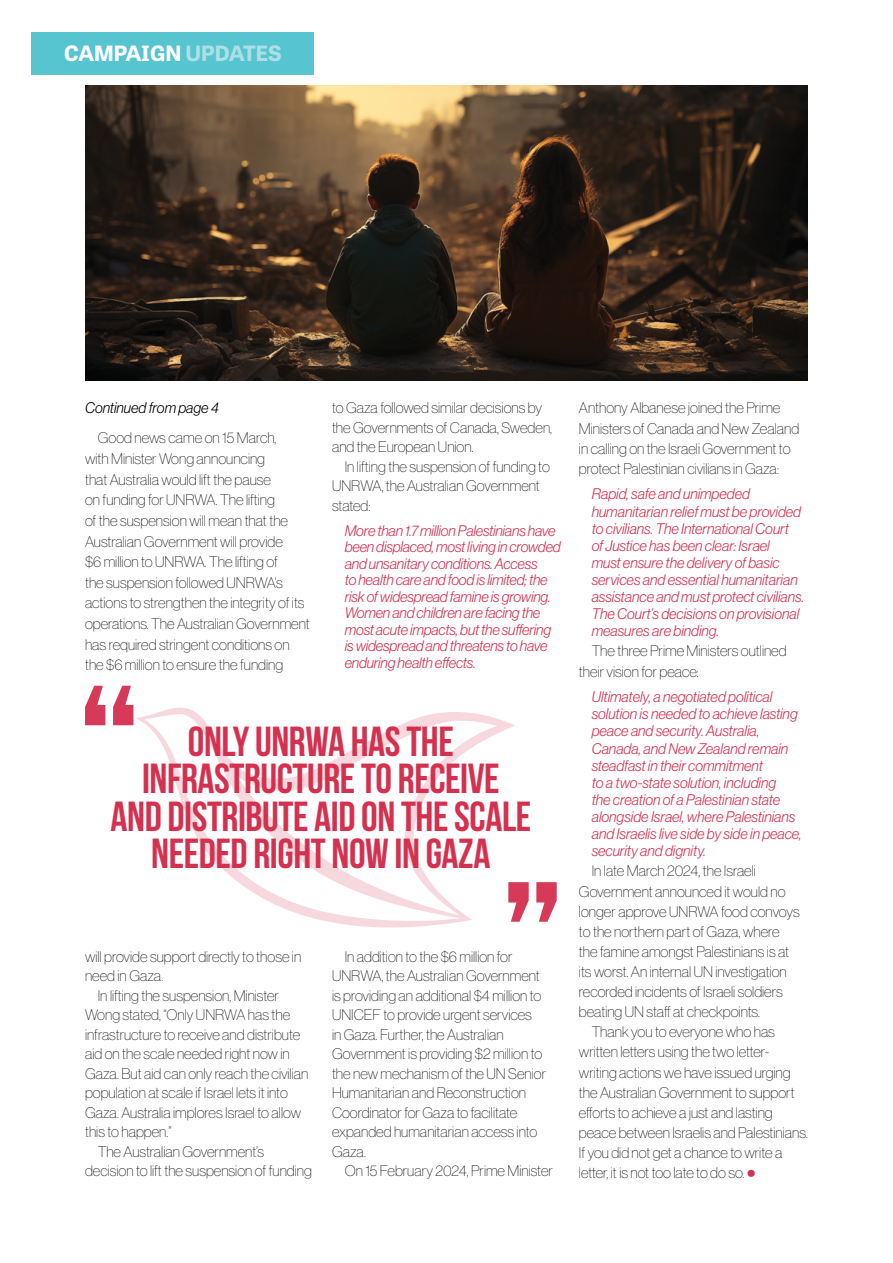
<style>
.page{position:relative;width:893px;height:1263px;background:#fff}
.page>*{position:absolute;margin:0;border:0;box-sizing:border-box;transform-origin:0 0}
.t1{font:700 42px/37.5px "Bebas Neue";letter-spacing:-.01em;color:#d5314f;text-align:center}
.t2{font:700 21px "Tablet Gothic Wide";color:#fff}
.t3{font:15px/19.5px "N Haas Grotesk DS Pro 25 Th";color:#000}
.t4{font:15px/17.1px "N Haas Grotesk DS Pro 46 Lt It";color:#d5314f}
.t5{font:15px "N Haas Grotesk DS Pro 46 Lt It";color:#000}
.s1{color:#aedfe6}
.s2{font-family:"N Haas Grotesk DS Pro 75 Bd";font-size:24px;color:#d5314f}
</style>
<div class="page">
<div style="left:32px;top:32px;width:282px;height:42px;background:#56c5d0"></div>
<svg style="left:85px;top:686px;width:48px;height:39px"></svg>
<svg style="left:515px;top:882px;width:42px;height:40px"></svg>
<svg style="left:136px;top:707px;width:379px;height:221px"></svg>
<img style="left:85px;top:85px;width:723px;height:296px">
<h2 class="t2" style="left:64px;top:38px;width:219px">CAMPAIGN <span class="s1">UPDATES</span></h2>
<p class="t5" style="left:85px;top:400px;width:135px">Continued from page 4</p>
<p class="t3" style="left:85px;top:428px;width:226px;line-height:20.5px;text-indent:13px">Good news came on 15 March,<br>with Minister Wong announcing<br>that Australia would lift the pause<br>on funding for UNRWA. The lifting<br>of the suspension will mean that the Australian Government will provide<br>$6 million to UNRWA. The lifting of<br>the suspension followed UNRWA’s actions to strengthen the integrity of its operations. The Australian Government has required stringent conditions on the $6 million to ensure the funding</p>
<p class="t3" style="left:332px;top:398px;width:222px">to Gaza followed similar decisions by the Governments of Canada, Sweden, and the European Union.</p>
<p class="t3" style="left:332px;top:457px;width:219px;text-indent:13px">In lifting the suspension of funding to<br>UNRWA, the Australian Government stated:</p>
<p class="t4" style="left:345px;top:522px;width:217px;line-height:16.5px">More than 1.7 million Palestinians have been displaced, most living in crowded and unsanitary conditions. Access<br>to health care and food is limited; the risk of widespread famine is growing.<br>Women and children are facing the most acute impacts, but the suffering is widespread and threatens to have enduring health effects.</p>
<h1 class="t1" style="left:110px;top:722px;width:422px">ONLY UNRWA HAS THE<br>INFRASTRUCTURE TO RECEIVE<br>AND DISTRIBUTE AID ON THE SCALE<br>NEEDED RIGHT NOW IN GAZA</h1>
<p class="t3" style="left:85px;top:947px;width:218px">will provide support directly to those in need in Gaza.</p>
<p class="t3" style="left:98px;top:986px;width:183px">In lifting the suspension, Minister</p>
<p class="t3" style="left:85px;top:1005px;width:207px">Wong stated, “Only UNRWA has the</p>
<p class="t3" style="left:85px;top:1025px;width:217px">infrastructure to receive and distribute</p>
<p class="t3" style="left:85px;top:1044px;width:206px">aid on the scale needed right now in</p>
<p class="t3" style="left:85px;top:1064px;width:225px">Gaza. But aid can only reach the civilian</p>
<p class="t3" style="left:85px;top:1083px;width:204px">population at scale if Israel lets it into</p>
<p class="t3" style="left:85px;top:1103px;width:218px">Gaza. Australia implores Israel to allow</p>
<p class="t3" style="left:85px;top:1122px;width:88px">this to happen.”</p>
<p class="t3" style="left:98px;top:1142px;width:168px">The Australian Government’s</p>
<p class="t3" style="left:85px;top:1161px;width:228px">decision to lift the suspension of funding</p>
<p class="t3" style="left:332px;top:947px;width:216px;text-indent:13px">In addition to the $6 million for<br>UNRWA, the Australian Government is providing an additional $4 million to<br>UNICEF to provide urgent services<br>in Gaza. Further, the Australian<br>Government is providing $2 million to the new mechanism of the UN Senior<br>Humanitarian and Reconstruction<br>Coordinator for Gaza to facilitate expanded humanitarian access into<br>Gaza.</p>
<p class="t3" style="left:345px;top:1161px;width:210px">On 15 February 2024, Prime Minister</p>
<p class="t3" style="left:579px;top:398px;width:222px;line-height:20.1px">Anthony Albanese joined the Prime Ministers of Canada and New Zealand in calling on the Israeli Government to protect Palestinian civilians in Gaza:</p>
<p class="t4" style="left:592px;top:486px;width:214px">Rapid, safe and unimpeded humanitarian relief must be provided to civilians. The International Court<br>of Justice has been clear: Israel<br>must ensure the delivery of basic services and essential humanitarian assistance and must protect civilians.<br>The Court’s decisions on provisional measures are binding.</p>
<p class="t3" style="left:579px;top:641px;width:209px;line-height:20.1px;text-indent:13px">The three Prime Ministers outlined their vision for peace:</p>
<p class="t4" style="left:592px;top:688px;width:211px">Ultimately, a negotiated political solution is needed to achieve lasting peace and security. Australia, Canada, and New Zealand remain steadfast in their commitment<br>to a two-state solution, including<br>the creation of a Palestinian state alongside Israel, where Palestinians and Israelis live side by side in peace, security and dignity.</p>
<p class="t3" style="left:592px;top:861px;width:166px">In late March 2024, the Israeli</p>
<p class="t3" style="left:579px;top:881px;width:208px">Government announced it would no</p>
<p class="t3" style="left:579px;top:901px;width:222px">longer approve UNRWA food convoys</p>
<p class="t3" style="left:579px;top:922px;width:202px">to the northern part of Gaza, where</p>
<p class="t3" style="left:579px;top:942px;width:212px">the famine amongst Palestinians is at</p>
<p class="t3" style="left:579px;top:962px;width:209px">its worst. An internal UN investigation</p>
<p class="t3" style="left:579px;top:982px;width:205px">recorded incidents of Israeli soldiers</p>
<p class="t3" style="left:579px;top:1002px;width:183px">beating UN staff at checkpoints.</p>
<p class="t3" style="left:592px;top:1022px;width:185px">Thank you to everyone who has</p>
<p class="t3" style="left:579px;top:1042px;width:192px">written letters using the two letter-</p>
<p class="t3" style="left:579px;top:1062px;width:213px">writing actions we have issued urging</p>
<p class="t3" style="left:579px;top:1082px;width:217px">the Australian Government to support</p>
<p class="t3" style="left:579px;top:1103px;width:195px">efforts to achieve a just and lasting</p>
<p class="t3" style="left:579px;top:1123px;width:230px">peace between Israelis and Palestinians.</p>
<p class="t3" style="left:579px;top:1143px;width:205px">If you did not get a chance to write a</p>
<p class="t3" style="left:579px;top:1163px;width:178px">letter, it is not too late to do so. <span class="s2">•</span></p>
</div>
